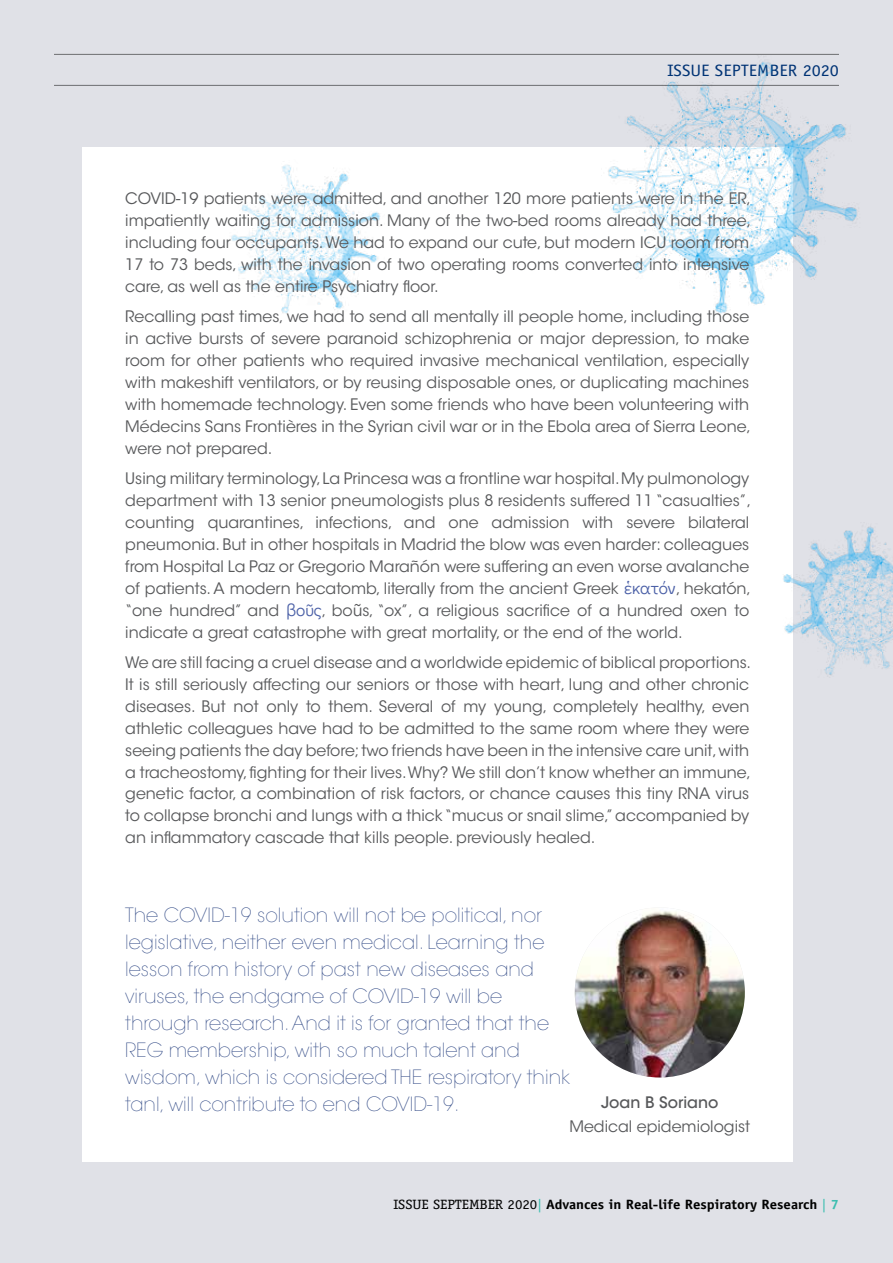
<style>
.page{position:relative;width:893px;height:1263px;background:#e0e1e7}
.page>*{position:absolute;margin:0;border:0;box-sizing:border-box;transform-origin:0 0}
.t1{font:200 19.5px/27px "ITC Avant Garde Std";color:#354d88}
.t2{font:16.5px "Officina Sans Std";color:#003375;scale:1.1 1}
.t3{font:15.75px/21.9px "ITC Avant Garde Std";color:#58595b}
.t4{font:500 15.75px "ITC Avant Garde Std";color:#58595b}
.t5{font:700 13.5px "Officina Sans Std";color:#000;scale:1.1 1}
.s1{font-family:"Didact Gothic";font-size:17.25px;color:#4b60a7}
.s2{font-family:"Didact Gothic";font-size:18px}
.s3{font-family:"Officina Serif Std";font-weight:400}
.s4{font-family:"Officina Serif Std";font-weight:400;color:#3cbeb0}
.s5{font-family:"Officina Serif Std";color:#3cbeb0}
</style>
<div class="page">
<div style="left:82px;top:147px;width:711px;height:1015px;background:#fff"></div>
<hr style="left:54px;top:54px;width:785px;height:1px;background:#6d6e71">
<hr style="left:54px;top:85px;width:785px;height:1px;background:#6d6e71">
<img style="left:134px;top:61px;width:759px;height:614px">
<img style="left:575px;top:907px;width:170px;height:170px;border-radius:85px">
<p class="t2" style="left:667px;top:61px;width:158px">ISSUE SEPTEMBER 2020</p>
<p class="t3" style="left:125px;top:188px;width:627px;text-align:justify">COVID-19 patients were admitted, and another 120 more patients were in the ER, impatiently waiting for admission. Many of the two-bed rooms already had three, including four occupants. We had to expand our cute, but modern ICU room from 17 to 73 beds, with the invasion of two operating rooms converted into intensive care, as well as the entire Psychiatry floor.</p>
<p class="t3" style="left:125px;top:306px;width:627px">Recalling past times, we had to send all mentally ill people home, including those in active bursts of severe paranoid schizophrenia or major depression, to make room for other patients who required invasive mechanical ventilation, especially with makeshift ventilators, or by reusing disposable ones, or duplicating machines with homemade technology. Even some friends who have been volunteering with Médecins Sans Frontières in the Syrian civil war or in the Ebola area of Sierra Leone, were not prepared.</p>
<p class="t3" style="left:125px;top:468px;width:627px">Using military terminology, La Princesa was a frontline war hospital. My pulmonology department with 13 senior pneumologists plus 8 residents suffered 11 “casualties”, counting quarantines, infections, and one admission with severe bilateral pneumonia. But in other hospitals in Madrid the blow was even harder: colleagues from Hospital La Paz or Gregorio Marañón were suffering an even worse avalanche of patients. A modern hecatomb, literally from the ancient Greek <span class="s1">ἑκατόν</span>, hekatón, “one hundred” and <span class="s1">βοῦς</span>, bo<span class="s2">ũ</span>s, “ox”, a religious sacrifice of a hundred oxen to indicate a great catastrophe with great mortality, or the end of the world.</p>
<p class="t3" style="left:125px;top:651px;width:627px">We are still facing a cruel disease and a worldwide epidemic of biblical proportions.<br>It is still seriously affecting our seniors or those with heart, lung and other chronic diseases. But not only to them. Several of my young, completely healthy, even athletic colleagues have had to be admitted to the same room where they were seeing patients the day before; two friends have been in the intensive care unit, with a tracheostomy, fighting for their lives. Why? We still don’t know whether an immune, genetic factor, a combination of risk factors, or chance causes this tiny RNA virus to collapse bronchi and lungs with a thick “mucus or snail slime,” accompanied by an inflammatory cascade that kills people. previously healed.</p>
<p class="t1" style="left:125px;top:901px;width:446px">The COVID-19 solution will not be political, nor legislative, neither even medical. Learning the lesson from history of past new diseases and viruses, the endgame of COVID-19 will be through research. And it is for granted that the REG membership, with so much talent and wisdom, which is considered THE respiratory think tanl, will contribute to end COVID-19.</p>
<p class="t4" style="left:601px;top:1092px;width:119px">Joan B Soriano</p>
<p class="t3" style="left:569px;top:1115px;width:182px">Medical epidemiologist</p>
<p class="t5" style="left:394px;top:1196px;width:406px"><span class="s3">ISSUE SEPTEMBER 2020</span><span class="s4">|</span> Advances in Real-life Respiratory Research <span class="s4">|</span> <span class="s5">7</span></p>
</div>
